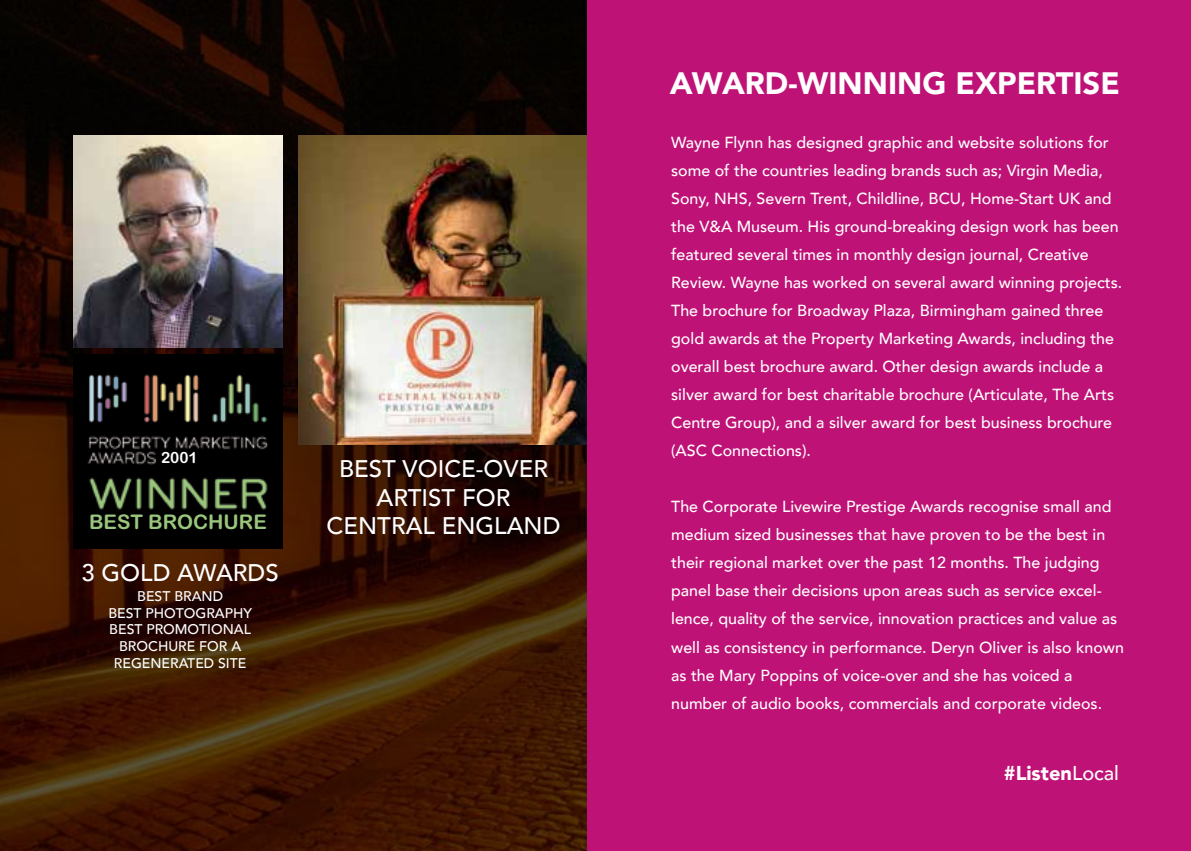
<style>
.page{position:relative;width:1191px;height:851px;background:#fff}
.page>*{position:absolute;margin:0;border:0;box-sizing:border-box;transform-origin:0 0}
.t1{font:900 30.8px "Avenir";color:#fff}
.t2{font:500 24px/28.8px "Avenir";color:#fff;text-align:center}
.t3{font:20.2px "Arial Rounded MT Bold";color:#99c67c}
.t4{font:900 20px "Avenir";color:#fff}
.t5{font:500 16px/28px "Avenir";color:#fff}
.t6{font:15.4px "Arial Rounded MT Bold";color:#fff}
.t7{font:500 14px/16.8px "Avenir";color:#fff;text-align:center}
.s1{font-weight:500}
</style>
<div class="page">
<svg style="left:0;top:0;width:587px;height:850px;background:#2d1102"></svg>
<img style="left:73px;top:354px;width:209px;height:161px">
<div style="left:158px;top:449px;width:43px;height:19px;background:#000"></div>
<div style="left:73px;top:515px;width:209px;height:33px;background:#000"></div>
<img style="left:73px;top:135px;width:209px;height:212px">
<img style="left:299px;top:135px;width:288px;height:309px">
<div style="left:587px;top:0;width:604px;height:850px;background:#bf1276"></div>
<p class="t6" style="left:161px;top:448px;width:38px">2001</p>
<p class="t3" style="left:89px;top:509px;width:179px">BEST BROCHURE</p>
<h2 class="t2" style="left:82px;top:556px;width:199px">3 GOLD AWARDS</h2>
<p class="t7" style="left:108px;top:586px;width:145px">BEST BRAND<br>BEST PHOTOGRAPHY<br>BEST PROMOTIONAL<br>BROCHURE FOR A<br>REGENERATED SITE</p>
<h2 class="t2" style="left:326px;top:452px;width:235px">BEST VOICE-OVER<br>ARTIST FOR<br>CENTRAL ENGLAND</h2>
<h1 class="t1" style="left:670px;top:57px;width:451px">AWARD-WINNING EXPERTISE</h1>
<p class="t5" style="left:671px;top:128px;width:452px">Wayne Flynn has designed graphic and website solutions for some of the countries leading brands such as; Virgin Media, Sony, NHS, Severn Trent, Childline, BCU, Home-Start UK and the V&amp;A Museum. His ground-breaking design work has been featured several times in monthly design journal, Creative Review. Wayne has worked on several award winning projects.<br>The brochure for Broadway Plaza, Birmingham gained three gold awards at the Property Marketing Awards, including the overall best brochure award. Other design awards include a silver award for best charitable brochure (Articulate, The Arts Centre Group), and a silver award for best business brochure (ASC Connections).</p>
<p class="t5" style="left:671px;top:492px;width:454px">The Corporate Livewire Prestige Awards recognise small and medium sized businesses that have proven to be the best in their regional market over the past 12 months. The judging panel base their decisions upon areas such as service excel&shy;lence, quality of the service, innovation practices and value as well as consistency in performance. Deryn Oliver is also known as the Mary Poppins of voice-over and she has voiced a number of audio books, commercials and corporate videos.</p>
<p class="t4" style="left:1003px;top:756px;width:117px">#Listen<span class="s1">Local</span></p>
</div>
